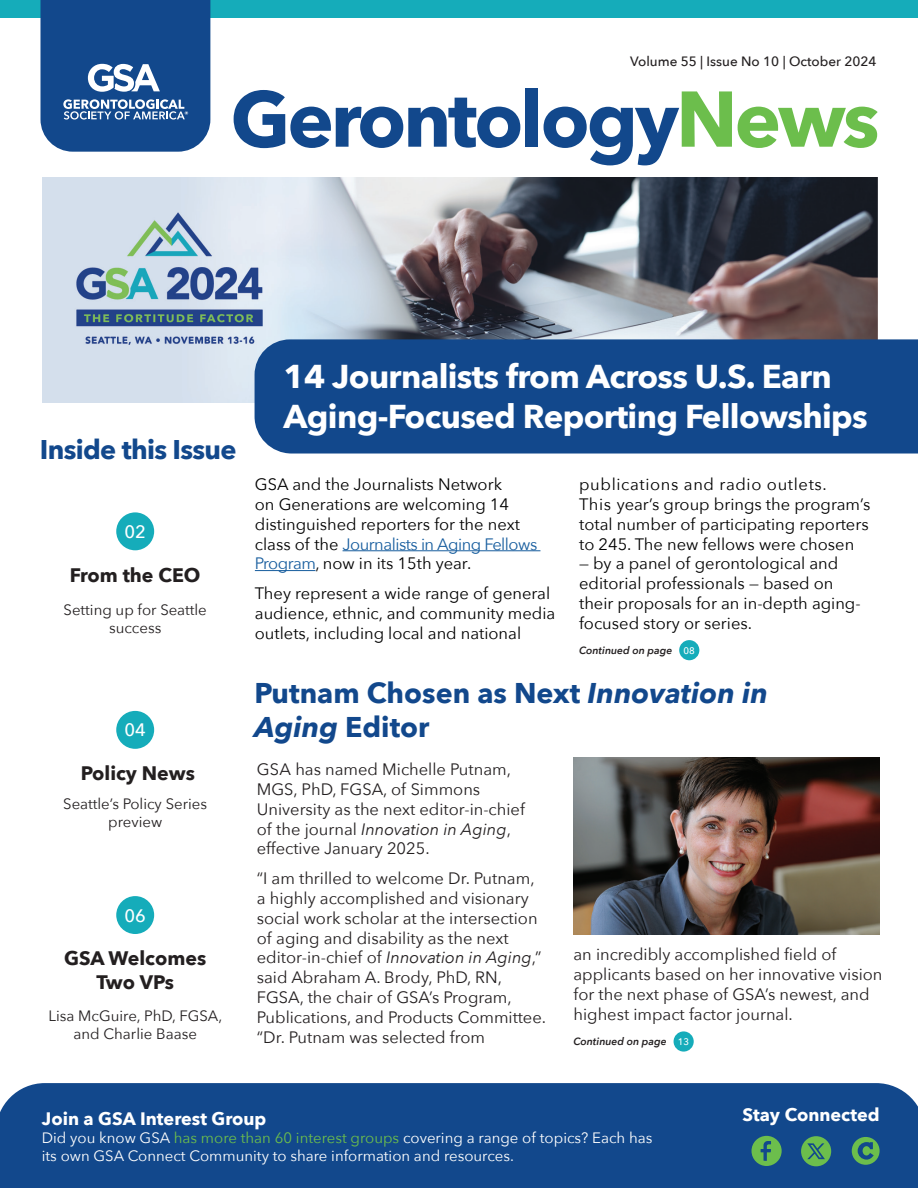
<style>
.page{position:relative;width:918px;height:1188px;background:#fff}
.page>*{position:absolute;margin:0;border:0;box-sizing:border-box;transform-origin:0 0}
.t1{font:700 78px "Avenir Next";letter-spacing:-.04em;color:#12488c}
.t2{font:700 33px/39.6px "Avenir Next";letter-spacing:-.02em;color:#fff}
.t3{font:700 28.5px/34.2px "Avenir Next";color:#12488c}
.t4{font:700 27px "Avenir Next";letter-spacing:-.025em;color:#12488c}
.t5{font:700 19.5px/23.4px "Avenir Next";color:#231f20;text-align:center}
.t6{font:700 18px "Avenir Next";color:#fff}
.t7{font:500 18px "Avenir Next";color:#fff}
.t8{font:16.5px/19.8px "Avenir Next";color:#231f20}
.t9{font:16.5px/19.8px "Avenir Next";color:#000}
.t10{font:15px/18px "Avenir Next";color:#fff}
.t11{font:15px/18px "Avenir Next";color:#231f20;text-align:center}
.t12{font:500 13.5px "Avenir Next";color:#231f20}
.t13{font:italic 600 10.5px "Avenir Next";color:#231f20}
.t14{font:500 9.6px "Avenir Next";color:#fff}
.s1{color:#6cbe4c}
.s2{font-style:italic}
.s3{color:#175d9e}
</style>
<div class="page">
<div style="left:0;top:0;width:918px;height:17px;background:#15acba"></div>
<svg style="left:40px;top:0;width:170px;height:152px"></svg>
<img style="left:42px;top:178px;width:835px;height:225px">
<div style="left:255px;top:339px;width:663px;height:115px;background:#12488c"></div>
<div style="left:0;top:1083px;width:918px;height:105px;background:#12488c"></div>
<svg style="left:752px;top:1136px;width:30px;height:30px"></svg>
<svg style="left:801px;top:1136px;width:30px;height:30px"></svg>
<svg style="left:852px;top:1137px;width:28px;height:28px"></svg>
<div style="left:116px;top:512px;width:38px;height:38px;background:#15acba;border-radius:50%"></div>
<div style="left:116px;top:896px;width:38px;height:38px;background:#15acba;border-radius:50%"></div>
<div style="left:116px;top:711px;width:38px;height:38px;background:#15acba;border-radius:50%"></div>
<hr style="left:343px;top:550px;width:197px;height:1px;background:#175d9e">
<hr style="left:255px;top:570px;width:60px;height:1px;background:#175d9e">
<div style="left:679px;top:640px;width:20px;height:20px;background:#15acba;border-radius:50%"></div>
<div style="left:674px;top:1031px;width:20px;height:21px;background:#15acba;border-radius:50%"></div>
<img style="left:573px;top:757px;width:307px;height:177px">
<p class="t12" style="left:630px;top:50px;width:248px">Volume 55 | Issue No 10 | October 2024</p>
<p class="t1" style="left:230px;top:52px;width:651px">Gerontology<span class="s1">News</span></p>
<p class="t4" style="left:40px;top:426px;width:198px">Inside this Issue</p>
<p class="t7" style="left:125px;top:516px;width:23px">02</p>
<p class="t5" style="left:70px;top:563px;width:132px">From the CEO</p>
<p class="t11" style="left:64px;top:600px;width:145px">Setting up for Seattle success</p>
<p class="t7" style="left:125px;top:715px;width:23px">04</p>
<p class="t5" style="left:81px;top:761px;width:116px">Policy News</p>
<p class="t11" style="left:63px;top:794px;width:145px">Seattle’s Policy Series preview</p>
<p class="t7" style="left:125px;top:900px;width:23px">06</p>
<p class="t5" style="left:64px;top:946px;width:144px">GSA Welcomes<br>Two VPs</p>
<p class="t11" style="left:48px;top:1006px;width:175px">Lisa McGuire, PhD, FGSA, and Charlie Baase</p>
<p class="t2" style="left:284px;top:356px;width:586px">14 Journalists from Across U.S. Earn<br>Aging-Focused Reporting Fellowships</p>
<p class="t9" style="left:579px;top:474px;width:293px">publications and radio outlets.<br>This year’s group brings the program’s total number of participating reporters to 245. The new fellows were chosen</p>
<p class="t9" style="left:579px;top:553px;width:283px">— by a panel of gerontological and editorial professionals — based on their proposals for an in-depth aging&shy;focused story or series.</p>
<p class="t13" style="left:579px;top:641px;width:95px">Continued on page</p>
<p class="t14" style="left:684px;top:642px;width:13px">08</p>
<p class="t3" style="left:255px;top:675px;width:515px">Putnam Chosen as Next <span class="s2">Innovation in<br>Aging</span> Editor</p>
<p class="t8" style="left:257px;top:759px;width:270px">GSA has named Michelle Putnam,<br>MGS, PhD, FGSA, of Simmons<br>University as the next editor-in-chief of the journal <span class="s2">Innovation in Aging</span>, effective January 2025.</p>
<p class="t8" style="left:257px;top:868px;width:291px">“I am thrilled to welcome Dr. Putnam, a highly accomplished and visionary social work scholar at the intersection of aging and disability as the next editor-in-chief of <span class="s2">Innovation in Aging</span>,” said Abraham A. Brody, PhD, RN, FGSA, the chair of GSA’s Program, Publications, and Products Committee. “Dr. Putnam was selected from</p>
<p class="t9" style="left:255px;top:474px;width:284px">GSA and the Journalists Network<br>on Generations are welcoming 14 distinguished reporters for the next class of the <span class="s3">Journalists in Aging Fellows Program</span>, now in its 15th year.</p>
<p class="t9" style="left:255px;top:583px;width:302px">They represent a wide range of general audience, ethnic, and community media outlets, including local and national</p>
<p class="t8" style="left:574px;top:944px;width:311px">an incredibly accomplished field of applicants based on her innovative vision for the next phase of GSA’s newest, and highest impact factor journal.</p>
<p class="t13" style="left:573px;top:1032px;width:95px">Continued on page</p>
<p class="t14" style="left:678px;top:1034px;width:13px">13</p>
<p class="t6" style="left:42px;top:1103px;width:226px">Join a GSA Interest Group</p>
<p class="t10" style="left:42px;top:1128px;width:612px">Did you know GSA <span class="s1">has more than 60 interest groups</span> covering a range of topics? Each has its own GSA Connect Community to share information and resources.</p>
<p class="t6" style="left:743px;top:1099px;width:139px">Stay Connected</p>
</div>
